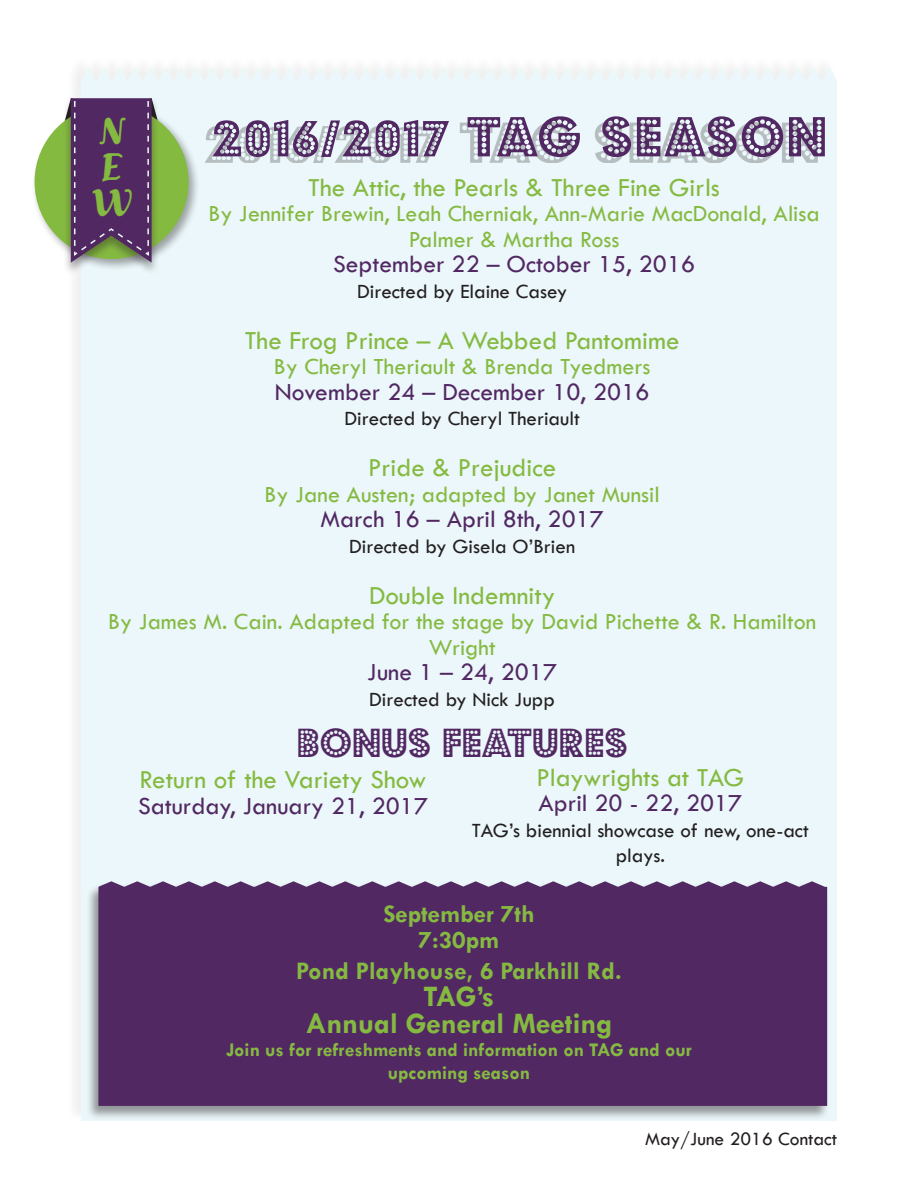
<style>
.page{position:relative;width:918px;height:1188px;background:#fff}
.page>*{position:absolute;margin:0;border:0;box-sizing:border-box;transform-origin:0 0}
.t1{font:56.1px "Budmo Jiggler";letter-spacing:.03em;color:#522863}
.t2{font:45px "Budmo Jiggler";color:#522863}
.t3{font:40.5px "Alecko";color:#85ba41}
.t4{font:700 30px "Tw Cen";color:#85ba41}
.t5{font:27px "Tw Cen";color:#85ba41}
.t6{font:25.5px "Tw Cen";color:#522863}
.t7{font:700 25.5px "Tw Cen";color:#85ba41}
.t8{font:24px/25.5px "Tw Cen";color:#85ba41;text-align:center}
.t9{font:21px/25.5px "Tw Cen";color:#231f20;text-align:center}
.t10{font:700 19.5px/23.4px "Tw Cen";color:#85ba41;text-align:center}
.t11{font:19.5px "Tw Cen";color:#231f20}
.s1{font-size:62.4px}
</style>
<div class="page">
<div style="left:66px;top:54px;width:772px;height:1068px;background:#fafafa"></div>
<div style="left:81px;top:81px;width:756px;height:1040px;background:#ebf7fa"></div>
<div style="left:81px;top:68px;width:755px;height:13px;background:#edf6f8"></div>
<div style="left:31px;top:102px;width:169px;height:169px;background:#231f20;opacity:.4"></div>
<div style="left:35px;top:105px;width:154px;height:154px;background:#85ba41;border-radius:50%"></div>
<div style="left:63px;top:97px;width:96px;height:179px;background:#231f20;opacity:.4"></div>
<svg style="left:59px;top:91px;width:104px;height:172px"></svg>
<div style="left:85px;top:881px;width:744px;height:240px;background:#231f20;opacity:.45"></div>
<div style="left:98px;top:881px;width:729px;height:225px;background:#522863"></div>
<div style="left:205px;top:122px;width:612px;height:41px;background:#231f20;opacity:.27"></div>
<p class="t1" style="left:212px;top:107px;width:617px">2016/2017 <span class="s1">TAG SEASON</span></p>
<p class="t5" style="left:308px;top:171px;width:413px">The Attic, the Pearls &amp; Three Fine Girls</p>
<p class="t8" style="left:208px;top:201px;width:613px">By Jennifer Brewin, Leah Cherniak, Ann-Marie MacDonald, Alisa<br>Palmer &amp; Martha Ross</p>
<p class="t6" style="left:333px;top:249px;width:364px">September 22 – October 15, 2016</p>
<p class="t9" style="left:357px;top:278px;width:212px">Directed by Elaine Casey</p>
<p class="t5" style="left:245px;top:324px;width:436px">The Frog Prince – A Webbed Pantomime</p>
<p class="t8" style="left:274px;top:354px;width:378px">By Cheryl Theriault &amp; Brenda Tyedmers</p>
<p class="t6" style="left:275px;top:376px;width:376px">November 24 – December 10, 2016</p>
<p class="t9" style="left:345px;top:406px;width:237px">Directed by Cheryl Theriault</p>
<p class="t5" style="left:368px;top:451px;width:190px">Pride &amp; Prejudice</p>
<p class="t8" style="left:265px;top:481px;width:397px">By Jane Austen; adapted by Janet Munsil</p>
<p class="t6" style="left:320px;top:504px;width:285px">March 16 – April 8th, 2017</p>
<p class="t9" style="left:349px;top:533px;width:228px">Directed by Gisela O’Brien</p>
<p class="t5" style="left:369px;top:579px;width:188px">Double Indemnity</p>
<p class="t8" style="left:108px;top:609px;width:710px">By James M. Cain. Adapted for the stage by David Pichette &amp; R. Hamilton<br>Wright</p>
<p class="t6" style="left:367px;top:657px;width:191px">June 1 – 24, 2017</p>
<p class="t9" style="left:369px;top:686px;width:187px">Directed by Nick Jupp</p>
<p class="t2" style="left:297px;top:717px;width:332px">BONUS FEATURES</p>
<p class="t3" style="left:100px;top:105px;width:24px">N</p>
<p class="t3" style="left:100px;top:141px;width:23px">E</p>
<p class="t3" style="left:91px;top:177px;width:42px">W</p>
<p class="t5" style="left:140px;top:763px;width:289px">Return of the Variety Show</p>
<p class="t6" style="left:138px;top:790px;width:292px">Saturday, January 21, 2017</p>
<p class="t5" style="left:536px;top:761px;width:209px">Playwrights at TAG</p>
<p class="t6" style="left:538px;top:788px;width:205px">April 20 - 22, 2017</p>
<p class="t9" style="left:472px;top:818px;width:338px">TAG’s biennial showcase of new, one-act plays.</p>
<p class="t7" style="left:383px;top:899px;width:153px">September 7th</p>
<p class="t7" style="left:419px;top:925px;width:82px">7:30pm</p>
<p class="t7" style="left:296px;top:955px;width:327px">Pond Playhouse, 6 Parkhill Rd.</p>
<p class="t4" style="left:424px;top:978px;width:72px">TAG’s</p>
<p class="t4" style="left:306px;top:1005px;width:308px">Annual General Meeting</p>
<p class="t10" style="left:226px;top:1038px;width:467px">Join us for refreshments and information on TAG and our upcoming season</p>
<p class="t11" style="left:645px;top:1127px;width:193px">May/June 2016 Contact</p>
</div>
